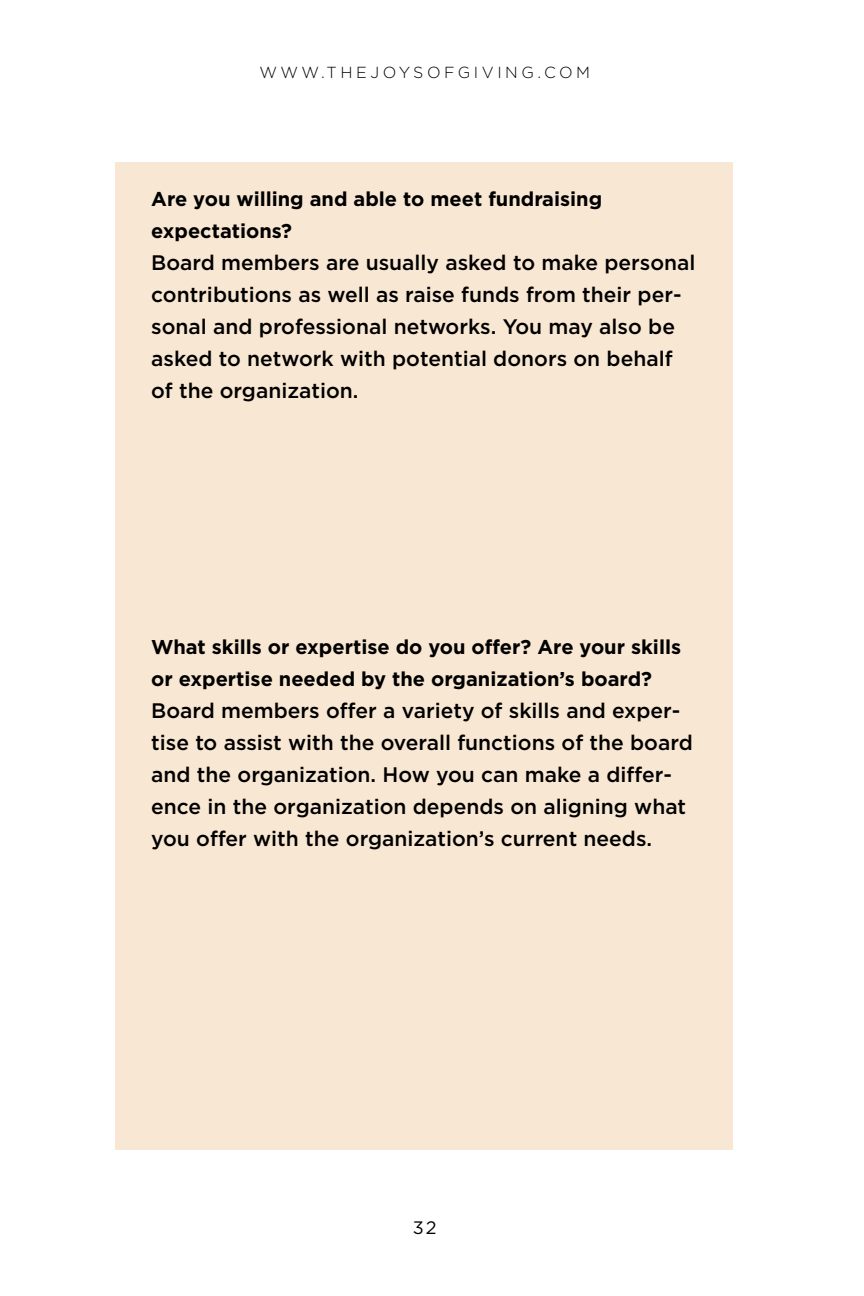
<style>
.page{position:relative;width:864px;height:1296px;background:#fff}
.page>*{position:absolute;margin:0;border:0;box-sizing:border-box;transform-origin:0 0}
.t1{font:500 21px/32px "Gotham";color:#000}
.t2{font:700 20px/32px "Gotham";color:#000}
.t3{font:18px "Gotham";color:#000}
.t4{font:300 16px "Gotham";letter-spacing:.22em;color:#000}
</style>
<div class="page">
<div style="left:115px;top:162px;width:617px;height:988px;background:#f8e7d2"></div>
<p class="t4" style="left:260px;top:62px;width:332px">WWW.THEJOYSOFGIVING.COM</p>
<p class="t2" style="left:151px;top:183px;width:452px">Are you willing and able to meet fundraising expectations?</p>
<p class="t1" style="left:151px;top:246px;width:546px">Board members are usually asked to make personal contributions as well as raise funds from their per&shy;sonal and professional networks. You may also be asked to network with potential donors on behalf of the organization.</p>
<p class="t2" style="left:151px;top:631px;width:531px">What skills or expertise do you offer? Are your skills or expertise needed by the organization’s board?</p>
<p class="t1" style="left:151px;top:694px;width:543px">Board members offer a variety of skills and exper&shy;tise to assist with the overall functions of the board and the organization. How you can make a differ&shy;ence in the organization depends on aligning what you offer with the organization’s current needs.</p>
<p class="t3" style="left:413px;top:1216px;width:25px">32</p>
</div>
